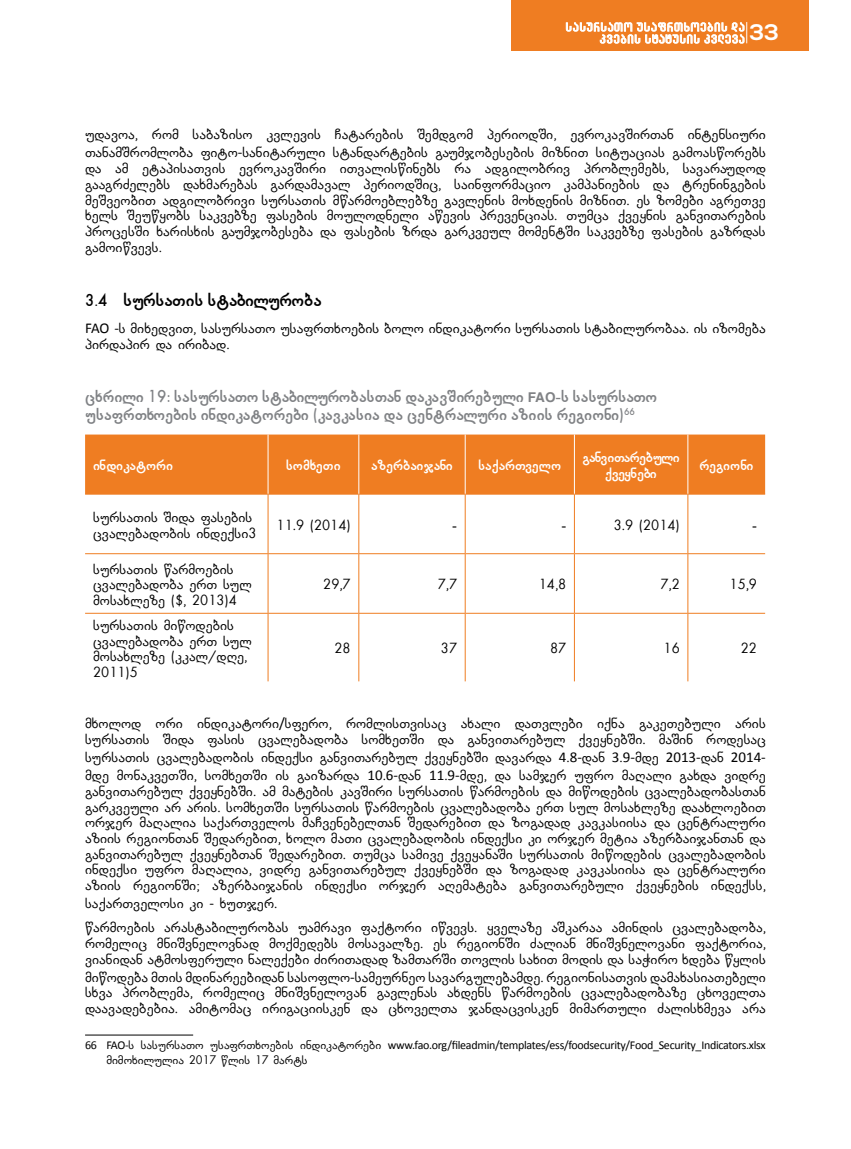
<style>
.page{position:relative;width:851px;height:1149px;background:#fff}
.page>*{position:absolute;margin:0;border:0;box-sizing:border-box;transform-origin:0 0}
.t1{font:18px "WSGE Bold";color:#000}
.t2{font:16.5px/18.1px "WSGE Bold";color:#808285}
.t3{font:14.25px/15.6px "WSGE";color:#000}
.t4{font:14.25px "WSGE Bold";color:#fff}
.t5{font:14.25px/15.8px "WSGE Bold";letter-spacing:-.06em;color:#fff;text-align:center}
.t6{font:14.25px "WSGE Bold";letter-spacing:-.025em;color:#fff}
.t7{font:12px "Calibri";letter-spacing:-.025em;color:#000}
.t8{font:12px/12px "LGV Bebas Neue";letter-spacing:.075em;color:#fff;scale:1.25 1}
.t9{font:12px "WSGE";color:#000}
.s1{font-family:"Calibri";font-size:15px}
.s2{font-size:16.5px}
.s3{font-family:"Helvetica";font-weight:700;font-size:13.5px}
.s4{font-family:"WSGE"}
</style>
<div class="page">
<div style="left:510px;top:0;width:298px;height:51px;background:#ef7d22"></div>
<svg style="left:566px;top:22px;width:181px;height:22px"></svg>
<div style="left:85px;top:434px;width:680px;height:59px;background:#ef7d22"></div>
<hr style="left:85px;top:493px;width:183px;height:1px;background:#ef7d22">
<hr style="left:268px;top:493px;width:91px;height:1px;background:#ef7d22">
<hr style="left:267px;top:494px;width:1px;height:59px;background:#ef7d22">
<hr style="left:359px;top:493px;width:106px;height:1px;background:#ef7d22">
<hr style="left:358px;top:494px;width:1px;height:59px;background:#ef7d22">
<hr style="left:465px;top:493px;width:109px;height:1px;background:#ef7d22">
<hr style="left:465px;top:494px;width:1px;height:59px;background:#ef7d22">
<hr style="left:574px;top:493px;width:113px;height:1px;background:#ef7d22">
<hr style="left:574px;top:494px;width:1px;height:59px;background:#ef7d22">
<hr style="left:687px;top:493px;width:78px;height:1px;background:#ef7d22">
<hr style="left:687px;top:494px;width:1px;height:59px;background:#ef7d22">
<hr style="left:85px;top:553px;width:183px;height:1px;background:#ef7d22">
<hr style="left:268px;top:553px;width:91px;height:1px;background:#ef7d22">
<hr style="left:267px;top:554px;width:1px;height:58px;background:#ef7d22">
<hr style="left:359px;top:553px;width:106px;height:1px;background:#ef7d22">
<hr style="left:358px;top:554px;width:1px;height:58px;background:#ef7d22">
<hr style="left:465px;top:553px;width:109px;height:1px;background:#ef7d22">
<hr style="left:465px;top:554px;width:1px;height:58px;background:#ef7d22">
<hr style="left:574px;top:553px;width:113px;height:1px;background:#ef7d22">
<hr style="left:574px;top:554px;width:1px;height:58px;background:#ef7d22">
<hr style="left:687px;top:553px;width:78px;height:1px;background:#ef7d22">
<hr style="left:687px;top:554px;width:1px;height:58px;background:#ef7d22">
<hr style="left:85px;top:612px;width:183px;height:1px;background:#ef7d22">
<hr style="left:268px;top:612px;width:91px;height:1px;background:#ef7d22">
<hr style="left:267px;top:613px;width:1px;height:68px;background:#ef7d22">
<hr style="left:359px;top:612px;width:106px;height:1px;background:#ef7d22">
<hr style="left:358px;top:613px;width:1px;height:68px;background:#ef7d22">
<hr style="left:465px;top:612px;width:109px;height:1px;background:#ef7d22">
<hr style="left:465px;top:613px;width:1px;height:68px;background:#ef7d22">
<hr style="left:574px;top:612px;width:113px;height:1px;background:#ef7d22">
<hr style="left:574px;top:613px;width:1px;height:68px;background:#ef7d22">
<hr style="left:687px;top:612px;width:78px;height:1px;background:#ef7d22">
<hr style="left:687px;top:613px;width:1px;height:68px;background:#ef7d22">
<hr style="left:267px;top:434px;width:1px;height:59px;background:#fff">
<hr style="left:358px;top:434px;width:1px;height:59px;background:#fff">
<hr style="left:465px;top:434px;width:1px;height:59px;background:#fff">
<hr style="left:574px;top:434px;width:1px;height:59px;background:#fff">
<hr style="left:687px;top:434px;width:1px;height:59px;background:#fff">
<hr style="left:85px;top:1034px;width:108px;height:1px;background:#000">
<p class="t8" style="left:599px;top:21px;width:145px;text-indent:-34px">SASURSATO USAFRTXOEBIS DA<br>KVEBIS STATUSIS KVLEVA <sup>33</sup></p>
<p class="t3" style="left:85px;top:126px;width:682px;line-height:18px">UDAVOA, ROM SABAZISO KVLEVIS CATAREBIS SEMDGOM PERIODSI, EVROKAVSIRTAN INTENSIURI<br>TANAMSROMLOBA FITO<span class="s1">-</span>SANITARULI STANDARTEBIS GAUMJOBESEBIS MIZNIT SITUACIAS GAMOASWOREBS</p>
<p class="t3" style="left:85px;top:161px;width:682px;text-align:justify">DA AM ETAPISATVIS EVROKAVSIRI ITVALISWINEBS RA ADGILOBRIV PROBLEMEBS, SAVARAUDOD GAAGRZELEBS DAXMAREBAS GARDAMAVAL PERIODSIC, SAINFORMACIO KAMPANIEBIS DA TRENINGEBIS MESVEOBIT ADGILOBRIVI SURSATIS MWARMOEBLEBZE GAVLENIS MOXDENIS MIZNIT. ES ZOMEBI AGRETVE XELS SEUWYOBS SAKVEBZE FASEBIS MOULODNELI AWEVIS PREVENCIAS. TUMCA QVEYNIS GANVITAREBIS PROCESSI XARISXIS GAUMJOBESEBA DA FASEBIS ZRDA GARKVEUL MOMENTSI SAKVEBZE FASEBIS GAZRDAS GAMOIWVEVS.</p>
<p class="t1" style="left:85px;top:291px;width:238px"><span class="s2">3.4</span> SURSATIS STABILUROBA</p>
<p class="t3" style="left:85px;top:321px;width:682px"><span class="s1">FAO -</span>S MIXEDVIT, SASURSATO USAFRTXOEBIS BOLO INDIKATORI SURSATIS STABILUROBAA. IS IZOMEBA<br>PIRDAPIR DA IRIBAD.</p>
<p class="t2" style="left:85px;top:388px;width:573px">CXRILI 19: SASURSATO STABILUROBASTAN DAKAVSIREBULI <span class="s3">FAO</span>-S SASURSATO<br>USAFRTXOEBIS INDIKATOREBI (KAVKASIA DA CENTRALURI AZIIS REGIONI)<sup>66</sup></p>
<p class="t4" style="left:93px;top:458px;width:82px">INDIKATORI</p>
<p class="t4" style="left:286px;top:458px;width:56px">SOMXETI</p>
<p class="t4" style="left:371px;top:458px;width:83px">AZERBAIJANI</p>
<p class="t4" style="left:478px;top:458px;width:84px">SAQARTVELO</p>
<p class="t5" style="left:582px;top:450px;width:99px">GANVITAREBULI<br>QVEYNEBI</p>
<p class="t6" style="left:699px;top:458px;width:55px">REGIONI</p>
<p class="t3" style="left:93px;top:510px;width:165px">SURSATIS SIDA FASEBIS<br>CVALEBADOBIS INDEQSI3</p>
<p class="t3" style="left:276px;top:517px;width:76px">11.9 (2014)</p>
<p class="t3" style="left:452px;top:517px;width:6px">-</p>
<p class="t3" style="left:561px;top:517px;width:6px">-</p>
<p class="t3" style="left:613px;top:517px;width:67px">3.9 (2014)</p>
<p class="t3" style="left:752px;top:517px;width:6px">-</p>
<p class="t3" style="left:93px;top:561px;width:160px">SURSATIS WARMOEBIS<br>CVALEBADOBA ERT SUL<br>MOSAXLEZE ($, 2013)4</p>
<p class="t3" style="left:323px;top:577px;width:29px">29,7</p>
<p class="t3" style="left:437px;top:577px;width:21px">7,7</p>
<p class="t3" style="left:538px;top:577px;width:29px">14,8</p>
<p class="t3" style="left:660px;top:577px;width:21px">7,2</p>
<p class="t3" style="left:729px;top:577px;width:29px">15,9</p>
<p class="t3" style="left:93px;top:617px;width:160px">SURSATIS MIWODEBIS<br>CVALEBADOBA ERT SUL<br>MOSAXLEZE (KKAL/DRE,<br>2011)5</p>
<p class="t3" style="left:334px;top:641px;width:18px">28</p>
<p class="t3" style="left:441px;top:641px;width:18px">37</p>
<p class="t3" style="left:550px;top:641px;width:18px">87</p>
<p class="t3" style="left:663px;top:641px;width:18px">16</p>
<p class="t3" style="left:740px;top:641px;width:18px">22</p>
<p class="t3" style="left:85px;top:716px;width:682px">MXOLOD ORI INDIKATORI<span class="s1">/</span>SFERO, ROMLISTVISAC AXALI DATVLEBI IQNA GAKETEBULI ARIS<br>SURSATIS SIDA FASIS CVALEBADOBA SOMXETSI DA GANVITAREBUL QVEYNEBSI. MASIN RODESAC</p>
<p class="t3" style="left:85px;top:748px;width:682px;line-height:18px">SURSATIS CVALEBADOBIS INDEQSI GANVITAREBUL QVEYNEBSI DAVARDA <span class="s1">4</span>.<span class="s1">8-</span>DAN <span class="s1">3</span>.<span class="s1">9-</span>MDE <span class="s1">2013-</span>DAN <span class="s1">2014-<br></span>MDE MONAKVETSI, SOMXETSI IS GAIZARDA <span class="s1">10</span>.<span class="s1">6-</span>DAN <span class="s1">11</span>.<span class="s1">9-</span>MDE, DA SAMJER UFRO MARALI GAXDA VIDRE</p>
<p class="t3" style="left:85px;top:783px;width:682px;text-align:justify">GANVITAREBUL QVEYNEBSI. AM MATEBIS KAVSIRI SURSATIS WARMOEBIS DA MIWODEBIS CVALEBADOBASTAN GARKVEULI AR ARIS. SOMXETSI SURSATIS WARMOEBIS CVALEBADOBA ERT SUL MOSAXLEZE DAAXLOEBIT ORJER MARALIA SAQARTVELOS MACVENEBELTAN SEDAREBIT DA ZOGADAD KAVKASIISA DA CENTRALURI AZIIS REGIONTAN SEDAREBIT, XOLO MATI CVALEBADOBIS INDEQSI KI ORJER METIA AZERBAIJANTAN DA GANVITAREBUL QVEYNEBTAN SEDAREBIT. TUMCA SAMIVE QVEYANASI SURSATIS MIWODEBIS CVALEBADOBIS INDEQSI UFRO MARALIA, VIDRE GANVITAREBUL QVEYNEBSI DA ZOGADAD KAVKASIISA DA CENTRALURI AZIIS REGIONSI; AZERBAIJANIS INDEQSI ORJER AREMATEBA GANVITAREBULI QVEYNEBIS INDEQSS,</p>
<p class="t3" style="left:85px;top:891px;width:682px;line-height:24.2px">SAQARTVELOSI KI <span class="s1">-</span> XUTJER.<br>WARMOEBIS ARASTABILUROBAS UAMRAVI FAQTORI IWVEVS. YVELAZE ASKARAA AMINDIS CVALEBADOBA,</p>
<p class="t3" style="left:85px;top:935px;width:682px">ROMELIC MNISVNELOVNAD MOQMEDEBS MOSAVALZE. ES REGIONSI ZALIAN MNISVNELOVANI FAQTORIA,<br>VIANIDAN ATMOSFERULI NALEQEBI ZIRITADAD ZAMTARSI TOVLIS SAXIT MODIS DA SAWIRO XDEBA WYLIS</p>
<p class="t3" style="left:85px;top:969px;width:682px;text-align:justify">MIWODEBA MTIS MDINAREEBIDAN SASOFLO<span class="s1">-</span>SAMEURNEO SAVARGULEBAMDE. REGIONISATVIS DAMAXASIATEBELI SXVA PROBLEMA, ROMELIC MNISVNELOVAN GAVLENAS AXDENS WARMOEBIS CVALEBADOBAZE CXOVELTA DAAVADEBEBIA. AMITOMAC IRIGACIISKEN DA CXOVELTA JANDACVISKEN MIMARTULI ZALISXMEVA ARA</p>
<p class="t7" style="left:85px;top:1037px;width:682px">66 FAO-<span class="s4">S SASURSATO USAFRTXOEBIS INDIKATOREBI</span> www.fao.org/fileadmin/templates/ess/foodsecurity/Food_Security_Indicators.xlsx</p>
<p class="t9" style="left:106px;top:1053px;width:203px">MIMOXILULIA 2017 WLIS 17 MARTS</p>
</div>
